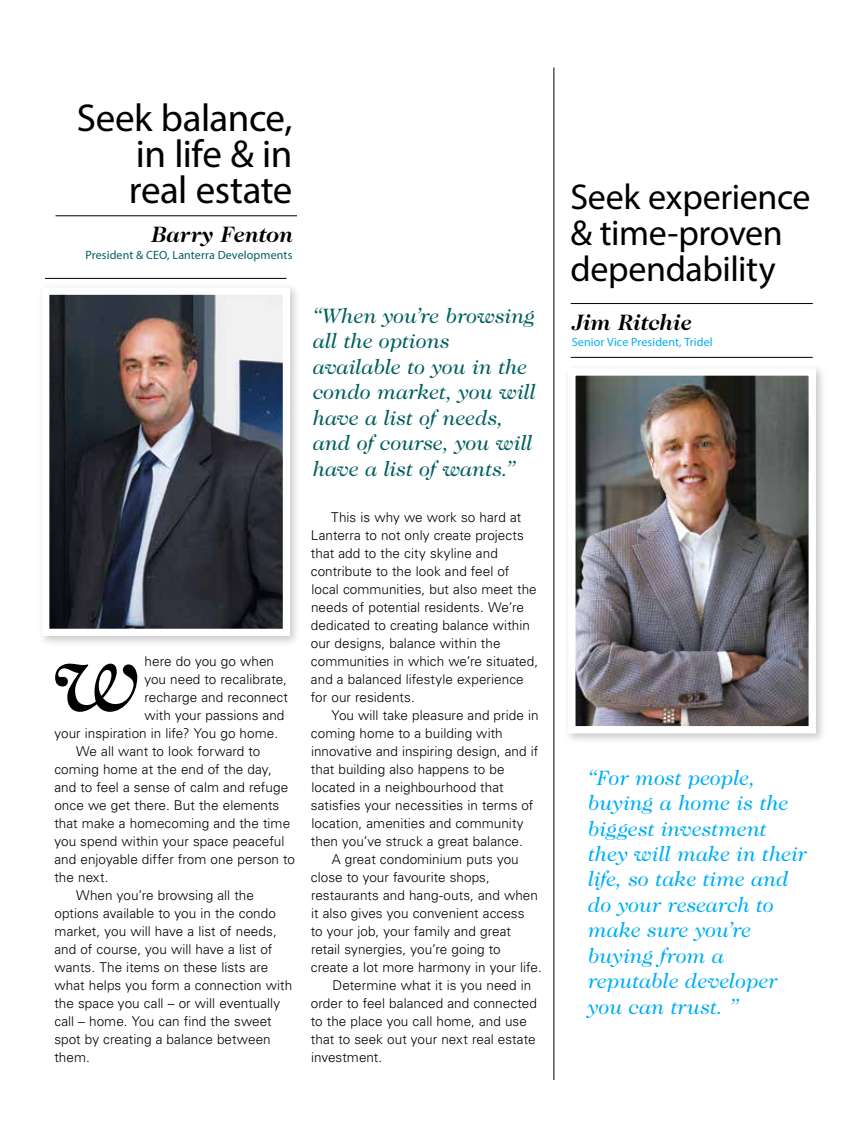
<style>
.page{position:relative;width:864px;height:1134px;background:#fff}
.page>*{position:absolute;margin:0;border:0;box-sizing:border-box;transform-origin:0 0}
.t1{font:italic 102.45px "Caslon 224 Std";color:#000}
.t2{font:39px/36px "Myriad Pro";letter-spacing:-.015em;color:#000;text-align:justify}
.t3{font:36px/36px "Myriad Pro";letter-spacing:-.01em;color:#000}
.t4{font:italic 700 22.5px "Caslon 224 Std";letter-spacing:-.005em;color:#000}
.t5{font:italic 21px/25.5px "Caslon 224 Std";color:#00aff3}
.t6{font:italic 21px/25.5px "Caslon 224 Std";color:#00605e}
.t7{font:300 13.5px/18px "Univers LT Std";letter-spacing:.005em;color:#000}
.t8{font:12px "Myriad Pro";letter-spacing:.01em;color:#00605e}
.t9{font:12px "Myriad Pro";letter-spacing:.01em;color:#00aeef}
</style>
<div class="page">
<div style="left:37px;top:282px;width:265px;height:366px;background:#000;opacity:.22"></div>
<img style="left:50px;top:295px;width:232px;height:333px">
<div style="left:42px;top:287px;width:248px;height:349px;border:7px solid #fff"></div>
<hr style="left:56px;top:215px;width:241px;height:1px;background:#000">
<hr style="left:45px;top:278px;width:241px;height:1px;background:#000">
<div style="left:563px;top:363px;width:264px;height:382px;background:#000;opacity:.22"></div>
<img style="left:576px;top:376px;width:232px;height:349px">
<div style="left:568px;top:368px;width:248px;height:365px;border:7px solid #fff"></div>
<hr style="left:571px;top:303px;width:242px;height:1px;background:#000">
<hr style="left:571px;top:357px;width:242px;height:1px;background:#000">
<hr style="left:554px;top:68px;width:1px;height:1012px;background:#000">
<h2 class="t2" style="left:129px;top:99px;width:165px;text-indent:-52px">Seek balance, in life &amp; in real estate</h2>
<h3 class="t4" style="left:151px;top:222px;width:143px">Barry Fenton</h3>
<p class="t8" style="left:86px;top:247px;width:208px">President &amp; CEO, Lanterra Developments</p>
<p class="t7" style="left:145px;top:652px;width:131px">here do you go when</p>
<p class="t7" style="left:144px;top:670px;width:144px">you need to recalibrate,</p>
<p class="t7" style="left:144px;top:688px;width:145px">recharge and reconnect</p>
<p class="t7" style="left:144px;top:706px;width:142px">with your passions and</p>
<p class="t7" style="left:54px;top:724px;width:225px">your inspiration in life? You go home.</p>
<p class="t7" style="left:76px;top:742px;width:186px">We all want to look forward to</p>
<p class="t7" style="left:54px;top:760px;width:219px">coming home at the end of the day,</p>
<p class="t7" style="left:54px;top:778px;width:235px">and to feel a sense of calm and refuge</p>
<p class="t7" style="left:54px;top:796px;width:227px">once we get there. But the elements</p>
<p class="t7" style="left:54px;top:814px;width:237px">that make a homecoming and the time</p>
<p class="t7" style="left:54px;top:832px;width:231px">you spend within your space peaceful</p>
<p class="t7" style="left:54px;top:850px;width:242px">and enjoyable differ from one person to</p>
<p class="t7" style="left:54px;top:868px;width:56px">the next.</p>
<p class="t7" style="left:76px;top:886px;width:179px">When you’re browsing all the</p>
<p class="t7" style="left:54px;top:904px;width:223px">options available to you in the condo</p>
<p class="t7" style="left:55px;top:922px;width:224px">market, you will have a list of needs,</p>
<p class="t7" style="left:54px;top:940px;width:220px">and of course, you will have a list of</p>
<p class="t7" style="left:55px;top:958px;width:215px">wants. The items on these lists are</p>
<p class="t7" style="left:55px;top:976px;width:239px">what helps you form a connection with</p>
<p class="t7" style="left:54px;top:994px;width:227px">the space you call – or will eventually</p>
<p class="t7" style="left:54px;top:1012px;width:219px">call – home. You can find the sweet</p>
<p class="t7" style="left:54px;top:1030px;width:218px">spot by creating a balance between</p>
<p class="t7" style="left:54px;top:1048px;width:37px">them.</p>
<h1 class="t1" style="left:57px;top:618px;width:89px">w</h1>
<h3 class="t6" style="left:313px;top:303px;width:225px">“When you’re browsing all the options available to you in the condo market, you will have a list of needs, and of course, you will have a list of wants.”</h3>
<p class="t7" style="left:311px;top:508px;width:229px;text-indent:20px">This is why we work so hard at Lanterra to not only create projects that add to the city skyline and contribute to the look and feel of local communities, but also meet the needs of potential residents. We’re dedicated to creating balance within our designs, balance within the communities in which we’re situated, and a balanced lifestyle experience for our residents.</p>
<p class="t7" style="left:311px;top:706px;width:229px;text-indent:21px">You will take pleasure and pride in coming home to a building with innovative and inspiring design, and if that building also happens to be located in a neighbourhood that satisfies your necessities in terms of location, amenities and community then you’ve struck a great balance.</p>
<p class="t7" style="left:332px;top:850px;width:188px">A great condominium puts you</p>
<p class="t7" style="left:311px;top:868px;width:181px">close to your favourite shops,</p>
<p class="t7" style="left:311px;top:886px;width:228px">restaurants and hang-outs, and when</p>
<p class="t7" style="left:311px;top:904px;width:215px">it also gives you convenient access</p>
<p class="t7" style="left:311px;top:922px;width:202px">to your job, your family and great</p>
<p class="t7" style="left:311px;top:940px;width:191px">retail synergies, you’re going to</p>
<p class="t7" style="left:311px;top:958px;width:232px">create a lot more harmony in your life.</p>
<p class="t7" style="left:333px;top:976px;width:200px">Determine what it is you need in</p>
<p class="t7" style="left:311px;top:994px;width:228px">order to feel balanced and connected</p>
<p class="t7" style="left:311px;top:1012px;width:217px">to the place you call home, and use</p>
<p class="t7" style="left:311px;top:1030px;width:226px">that to seek out your next real estate</p>
<p class="t7" style="left:311px;top:1048px;width:73px">investment.</p>
<h3 class="t3" style="left:570px;top:179px;width:242px">Seek experience &amp; time-proven dependability</h3>
<h3 class="t4" style="left:572px;top:309px;width:121px">Jim Ritchie</h3>
<p class="t9" style="left:572px;top:335px;width:142px">Senior Vice President, Tridel</p>
<h3 class="t5" style="left:589px;top:764px;width:221px">“For most people, buying a home is the biggest investment they will make in their life, so take time and do your research to make sure you’re buying from a reputable developer you can trust. ”</h3>
</div>
